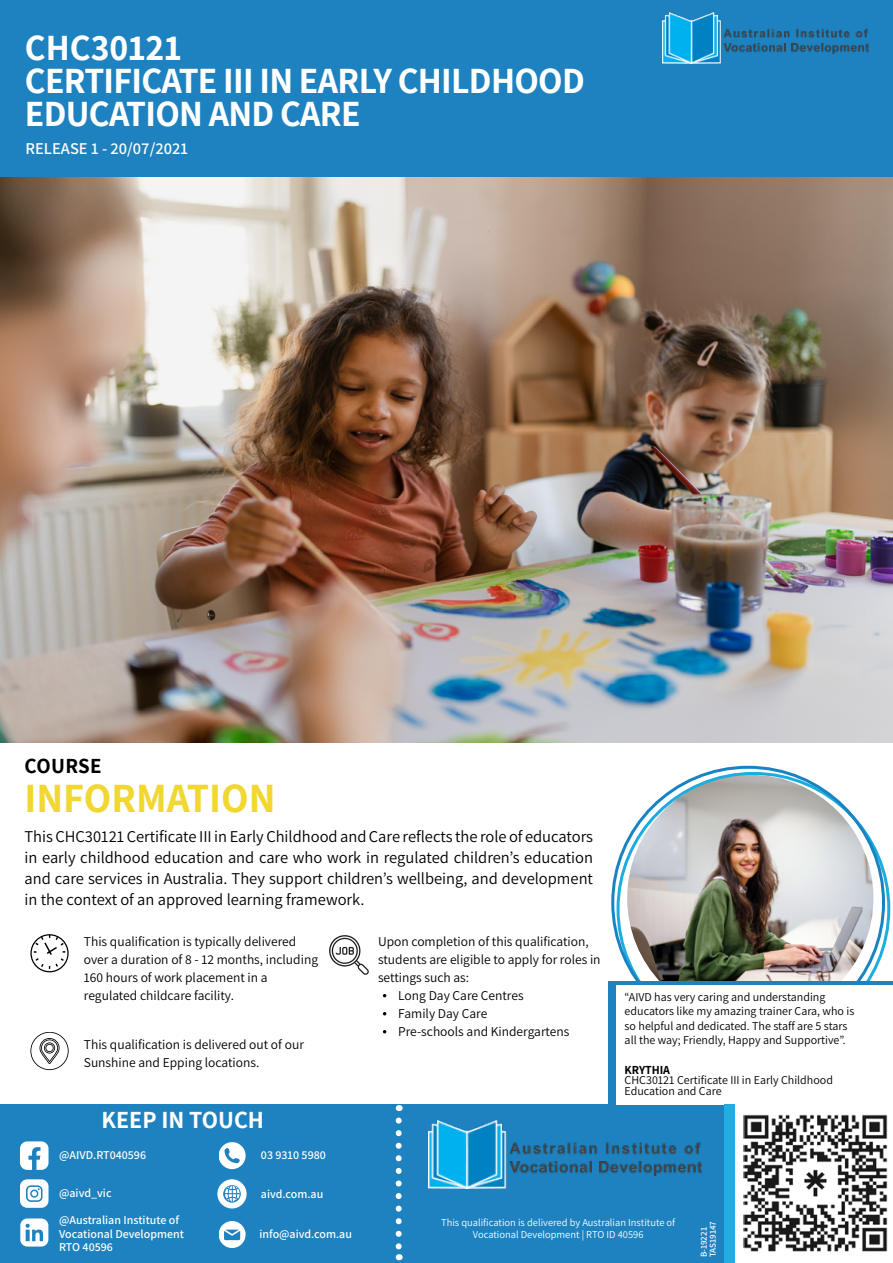
<style>
.page{position:relative;width:893px;height:1263px;background:#fff}
.page>*{position:absolute;margin:0;border:0;box-sizing:border-box;transform-origin:0 0}
.t1{font:700 40.5px "Assistant";color:#f1d730}
.t2{font:700 36px/33px "Assistant";letter-spacing:-.02em;color:#fff}
.t3{font:700 24px "Assistant";color:#fff}
.t4{font:700 21px "Assistant";letter-spacing:.02em;color:#000}
.t5{font:16.5px/21px "Assistant";color:#000;text-align:justify}
.t6{font:600 16.5px "Assistant";color:#fff}
.t7{font:13.5px/18px "Assistant";color:#000}
.t8{font:12px/14.4px "Assistant";color:#000}
.t9{font:600 12px/13.5px "Assistant";color:#fff}
.t10{font:700 12px "Assistant";color:#000}
.t11{font:10.5px/12.6px "Assistant";color:#fff;text-align:center}
.t12{font:600 9px/9px "Assistant";color:#fff}
</style>
<div class="page">
<img style="left:0;top:176px;width:893px;height:566px">
<div style="left:0;top:1104px;width:892px;height:159px;background:#1d82bf"></div>
<img style="left:429px;top:1121px;width:272px;height:68px">
<img style="left:627px;top:775px;width:246px;height:206px">
<svg style="left:30px;top:934px;width:39px;height:38px"></svg>
<svg style="left:30px;top:1032px;width:38px;height:38px"></svg>
<svg style="left:329px;top:935px;width:40px;height:40px"></svg>
<div style="left:609px;top:981px;width:284px;height:126px;background:#1d82bf"></div>
<div style="left:616px;top:985px;width:277px;height:119px;background:#fff"></div>
<svg style="left:396px;top:1120px;width:6px;height:140px"></svg>
<div style="left:730px;top:1102px;width:163px;height:161px;background:#fff"></div>
<div style="left:0;top:0;width:893px;height:176px;background:#1d82bf"></div>
<img style="left:662px;top:13px;width:206px;height:51px">
<div style="left:724px;top:1104px;width:10px;height:159px;background:#21ade3"></div>
<img style="left:744px;top:1115px;width:143px;height:136px">
<div style="left:20px;top:1179px;width:29px;height:29px;background:#fff;border-radius:7px"></div>
<svg style="left:26px;top:1185px;width:17px;height:17px"></svg>
<svg style="left:20px;top:1141px;width:29px;height:29px"></svg>
<svg style="left:218px;top:1179px;width:29px;height:29px"></svg>
<svg style="left:219px;top:1221px;width:27px;height:27px"></svg>
<svg style="left:20px;top:1219px;width:28px;height:27px"></svg>
<svg style="left:219px;top:1142px;width:27px;height:27px"></svg>
<h2 class="t2" style="left:25px;top:30px;width:561px">CHC30121<br>CERTIFICATE III IN EARLY CHILDHOOD<br>EDUCATION AND CARE</h2>
<p class="t6" style="left:26px;top:137px;width:164px">RELEASE 1 - 20/07/2021</p>
<h3 class="t4" style="left:25px;top:752px;width:79px">COURSE</h3>
<h1 class="t1" style="left:25px;top:770px;width:253px">INFORMATION</h1>
<p class="t5" style="left:25px;top:825px;width:570px">This CHC30121 Certificate III in Early Childhood and Care reflects the role of educators in early childhood education and care who work in regulated children’s education and care services in Australia. They support children’s wellbeing, and development in the context of an approved learning framework.</p>
<p class="t7" style="left:84px;top:932px;width:236px">This qualification is typically delivered over a duration of 8 - 12 months, including 160 hours of work placement in a regulated childcare facility.</p>
<p class="t7" style="left:84px;top:1035px;width:222px">This qualification is delivered out of our<br>Sunshine and Epping locations.</p>
<p class="t7" style="left:378px;top:932px;width:212px">Upon completion of this qualification,</p>
<p class="t7" style="left:378px;top:950px;width:224px">students are eligible to apply for roles in</p>
<p class="t7" style="left:378px;top:968px;width:93px">settings such as:</p>
<p class="t7" style="left:398px;top:986px;width:127px">Long Day Care Centres</p>
<p class="t7" style="left:398px;top:1004px;width:91px">Family Day Care</p>
<p class="t7" style="left:398px;top:1022px;width:173px">Pre-schools and Kindergartens</p>
<h3 class="t3" style="left:102px;top:1104px;width:164px">KEEP IN TOUCH</h3>
<p class="t8" style="left:625px;top:989px;width:231px">“AIVD has very caring and understanding educators like my amazing trainer Cara, who is so helpful and dedicated. The staff are 5 stars all the way; Friendly, Happy and Supportive”.</p>
<p class="t10" style="left:625px;top:1062px;width:47px">KRYTHIA</p>
<p class="t8" style="left:625px;top:1074px;width:210px;line-height:10.5px">CHC30121 Certificate III in Early Childhood<br>Education and Care</p>
<p class="t9" style="left:59px;top:1147px;width:88px">@AIVD.RT040596</p>
<p class="t9" style="left:59px;top:1185px;width:54px">@aivd_vic</p>
<p class="t9" style="left:59px;top:1213px;width:126px">@Australian Institute of<br>Vocational Development<br>RTO 40596</p>
<p class="t9" style="left:261px;top:1148px;width:67px">03 9310 5980</p>
<p class="t9" style="left:261px;top:1187px;width:64px">aivd.com.au</p>
<p class="t9" style="left:259px;top:1226px;width:94px">info@aivd.com.au</p>
<p class="t11" style="left:441px;top:1215px;width:236px">This qualification is delivered by Australian Institute of<br>Vocational Development | RTO ID 40596</p>
<p class="t12" style="left:699px;top:1257px;width:38px;rotate:-90deg">B-19221<br>TAS19147</p>
</div>
